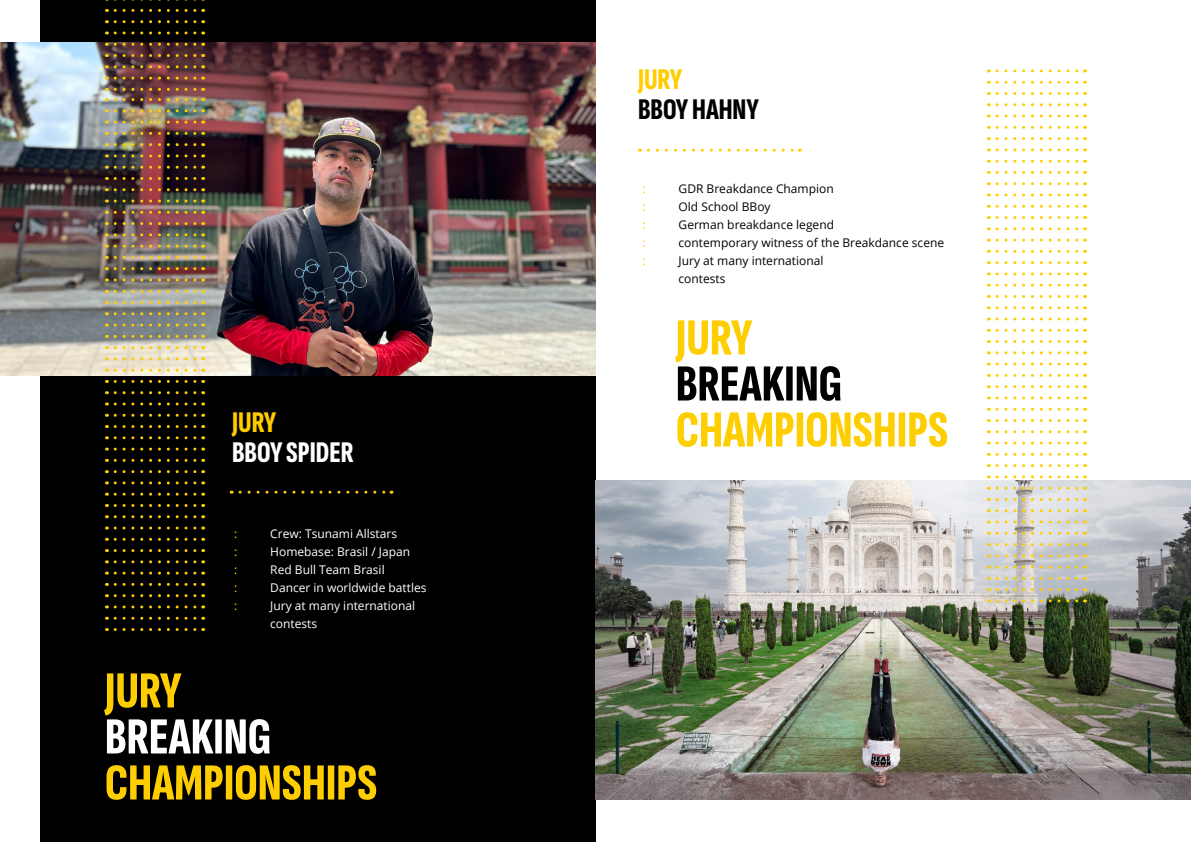
<style>
.page{position:relative;width:1191px;height:842px;background:#fff}
.page>*{position:absolute;margin:0;border:0;box-sizing:border-box;transform-origin:0 0}
.t1{font:extra-condensed 52px "Sofia Sans";color:#ffce00}
.t2{font:extra-condensed 52px "Sofia Sans";color:#000}
.t3{font:extra-condensed 52px "Sofia Sans";color:#fff}
.t4{font:extra-condensed 30px "Sofia Sans";color:#fff}
.t5{font:extra-condensed 30px "Sofia Sans";color:#000}
.t6{font:extra-condensed 30px "Sofia Sans";color:#fc0}
.t7{font:12px/18px "Open Sans";color:#000}
.t8{font:12px/18px "Open Sans";color:#fff}
.t9{font:12px "Open Sans";color:#fc0}
</style>
<div class="page">
<div style="left:40px;top:0;width:555px;height:842px;background:#000"></div>
<img style="left:0;top:43px;width:595px;height:332px">
<img style="left:595px;top:480px;width:596px;height:319px">
<svg style="left:115px;top:628px;width:89px;height:3px"></svg>
<svg style="left:115px;top:617px;width:89px;height:3px"></svg>
<svg style="left:115px;top:605px;width:89px;height:3px"></svg>
<svg style="left:115px;top:594px;width:89px;height:3px"></svg>
<svg style="left:115px;top:583px;width:89px;height:3px"></svg>
<svg style="left:115px;top:572px;width:89px;height:3px"></svg>
<svg style="left:115px;top:560px;width:89px;height:3px"></svg>
<svg style="left:115px;top:549px;width:89px;height:3px"></svg>
<svg style="left:115px;top:538px;width:89px;height:3px"></svg>
<svg style="left:115px;top:526px;width:89px;height:3px"></svg>
<svg style="left:115px;top:515px;width:89px;height:3px"></svg>
<svg style="left:115px;top:504px;width:89px;height:3px"></svg>
<svg style="left:115px;top:493px;width:89px;height:3px"></svg>
<svg style="left:115px;top:481px;width:89px;height:3px"></svg>
<svg style="left:115px;top:470px;width:89px;height:3px"></svg>
<svg style="left:115px;top:459px;width:89px;height:3px"></svg>
<svg style="left:115px;top:448px;width:89px;height:3px"></svg>
<svg style="left:115px;top:436px;width:89px;height:3px"></svg>
<svg style="left:115px;top:425px;width:89px;height:3px"></svg>
<svg style="left:115px;top:414px;width:89px;height:3px"></svg>
<svg style="left:115px;top:402px;width:89px;height:3px"></svg>
<svg style="left:115px;top:391px;width:89px;height:3px"></svg>
<svg style="left:115px;top:380px;width:89px;height:3px"></svg>
<svg style="left:115px;top:369px;width:89px;height:3px"></svg>
<svg style="left:115px;top:357px;width:89px;height:3px"></svg>
<svg style="left:115px;top:346px;width:89px;height:3px"></svg>
<svg style="left:115px;top:335px;width:89px;height:3px"></svg>
<svg style="left:115px;top:324px;width:89px;height:3px"></svg>
<svg style="left:115px;top:312px;width:89px;height:3px"></svg>
<svg style="left:115px;top:301px;width:89px;height:3px"></svg>
<svg style="left:115px;top:290px;width:89px;height:3px"></svg>
<svg style="left:115px;top:278px;width:89px;height:3px"></svg>
<svg style="left:115px;top:267px;width:89px;height:3px"></svg>
<svg style="left:115px;top:256px;width:89px;height:3px"></svg>
<svg style="left:115px;top:245px;width:89px;height:3px"></svg>
<svg style="left:115px;top:233px;width:89px;height:3px"></svg>
<svg style="left:115px;top:222px;width:89px;height:3px"></svg>
<svg style="left:115px;top:211px;width:89px;height:3px"></svg>
<svg style="left:115px;top:200px;width:89px;height:3px"></svg>
<svg style="left:115px;top:188px;width:89px;height:3px"></svg>
<svg style="left:115px;top:177px;width:89px;height:3px"></svg>
<svg style="left:115px;top:166px;width:89px;height:3px"></svg>
<svg style="left:115px;top:154px;width:89px;height:3px"></svg>
<svg style="left:115px;top:143px;width:89px;height:3px"></svg>
<svg style="left:115px;top:132px;width:89px;height:3px"></svg>
<svg style="left:115px;top:121px;width:89px;height:3px"></svg>
<svg style="left:115px;top:109px;width:89px;height:3px"></svg>
<svg style="left:115px;top:98px;width:89px;height:3px"></svg>
<svg style="left:115px;top:88px;width:89px;height:3px"></svg>
<svg style="left:115px;top:77px;width:89px;height:3px"></svg>
<svg style="left:115px;top:65px;width:89px;height:3px"></svg>
<svg style="left:115px;top:54px;width:89px;height:3px"></svg>
<svg style="left:115px;top:43px;width:89px;height:3px"></svg>
<svg style="left:115px;top:31px;width:89px;height:3px"></svg>
<svg style="left:115px;top:20px;width:89px;height:3px"></svg>
<svg style="left:115px;top:9px;width:89px;height:3px"></svg>
<svg style="left:115px;top:0;width:89px;height:1px"></svg>
<svg style="left:997px;top:599px;width:88px;height:3px"></svg>
<svg style="left:997px;top:588px;width:88px;height:3px"></svg>
<svg style="left:997px;top:577px;width:88px;height:3px"></svg>
<svg style="left:997px;top:566px;width:88px;height:3px"></svg>
<svg style="left:997px;top:554px;width:88px;height:3px"></svg>
<svg style="left:997px;top:543px;width:88px;height:3px"></svg>
<svg style="left:997px;top:532px;width:88px;height:3px"></svg>
<svg style="left:997px;top:520px;width:88px;height:3px"></svg>
<svg style="left:997px;top:509px;width:88px;height:3px"></svg>
<svg style="left:997px;top:498px;width:88px;height:3px"></svg>
<svg style="left:997px;top:487px;width:88px;height:3px"></svg>
<svg style="left:997px;top:475px;width:88px;height:3px"></svg>
<svg style="left:997px;top:464px;width:88px;height:3px"></svg>
<svg style="left:997px;top:453px;width:88px;height:3px"></svg>
<svg style="left:997px;top:442px;width:88px;height:3px"></svg>
<svg style="left:997px;top:430px;width:88px;height:3px"></svg>
<svg style="left:997px;top:419px;width:88px;height:3px"></svg>
<svg style="left:997px;top:408px;width:88px;height:3px"></svg>
<svg style="left:997px;top:396px;width:88px;height:3px"></svg>
<svg style="left:997px;top:385px;width:88px;height:3px"></svg>
<svg style="left:997px;top:374px;width:88px;height:3px"></svg>
<svg style="left:997px;top:363px;width:88px;height:3px"></svg>
<svg style="left:997px;top:351px;width:88px;height:3px"></svg>
<svg style="left:997px;top:340px;width:88px;height:3px"></svg>
<svg style="left:997px;top:329px;width:88px;height:3px"></svg>
<svg style="left:997px;top:317px;width:88px;height:3px"></svg>
<svg style="left:997px;top:306px;width:88px;height:3px"></svg>
<svg style="left:997px;top:295px;width:88px;height:3px"></svg>
<svg style="left:997px;top:284px;width:88px;height:3px"></svg>
<svg style="left:997px;top:272px;width:88px;height:3px"></svg>
<svg style="left:997px;top:261px;width:88px;height:3px"></svg>
<svg style="left:997px;top:250px;width:88px;height:3px"></svg>
<svg style="left:997px;top:239px;width:88px;height:3px"></svg>
<svg style="left:997px;top:227px;width:88px;height:3px"></svg>
<svg style="left:997px;top:216px;width:88px;height:3px"></svg>
<svg style="left:997px;top:205px;width:88px;height:3px"></svg>
<svg style="left:997px;top:193px;width:88px;height:3px"></svg>
<svg style="left:997px;top:182px;width:88px;height:3px"></svg>
<svg style="left:997px;top:171px;width:88px;height:3px"></svg>
<svg style="left:997px;top:160px;width:88px;height:3px"></svg>
<svg style="left:997px;top:148px;width:88px;height:3px"></svg>
<svg style="left:997px;top:137px;width:88px;height:3px"></svg>
<svg style="left:997px;top:126px;width:88px;height:3px"></svg>
<svg style="left:997px;top:115px;width:88px;height:3px"></svg>
<svg style="left:997px;top:103px;width:88px;height:3px"></svg>
<svg style="left:997px;top:92px;width:88px;height:3px"></svg>
<svg style="left:997px;top:81px;width:88px;height:3px"></svg>
<svg style="left:997px;top:69px;width:88px;height:3px"></svg>
<svg style="left:240px;top:491px;width:152px;height:3px"></svg>
<svg style="left:648px;top:149px;width:152px;height:3px"></svg>
<h2 class="t6" style="left:232px;top:406px;width:46px">JURY</h2>
<h2 class="t4" style="left:232px;top:436px;width:123px">BBOY SPIDER</h2>
<p class="t9" style="left:234px;top:526px;width:5px">:</p>
<p class="t8" style="left:270px;top:524px;width:128px">Crew: Tsunami Allstars</p>
<p class="t9" style="left:234px;top:544px;width:5px">:</p>
<p class="t8" style="left:270px;top:542px;width:141px">Homebase: Brasil / Japan</p>
<p class="t9" style="left:234px;top:562px;width:5px">:</p>
<p class="t8" style="left:270px;top:560px;width:116px">Red Bull Team Brasil</p>
<p class="t9" style="left:234px;top:580px;width:5px">:</p>
<p class="t8" style="left:270px;top:578px;width:158px">Dancer in worldwide battles</p>
<p class="t9" style="left:234px;top:598px;width:5px">:</p>
<p class="t8" style="left:270px;top:596px;width:146px">Jury at many international contests</p>
<h1 class="t1" style="left:105px;top:662px;width:78px">JURY</h1>
<h1 class="t3" style="left:105px;top:708px;width:168px">BREAKING</h1>
<h1 class="t1" style="left:105px;top:754px;width:274px">CHAMPIONSHIPS</h1>
<h2 class="t6" style="left:638px;top:63px;width:46px">JURY</h2>
<h2 class="t5" style="left:638px;top:93px;width:122px">BBOY HAHNY</h2>
<p class="t9" style="left:642px;top:181px;width:5px">:</p>
<p class="t7" style="left:678px;top:180px;width:157px">GDR Breakdance Champion</p>
<p class="t9" style="left:642px;top:199px;width:5px">:</p>
<p class="t7" style="left:678px;top:198px;width:94px">Old School BBoy</p>
<p class="t9" style="left:642px;top:217px;width:5px">:</p>
<p class="t7" style="left:678px;top:216px;width:157px">German breakdance legend</p>
<p class="t9" style="left:642px;top:235px;width:5px">:</p>
<p class="t7" style="left:678px;top:234px;width:267px">contemporary witness of the Breakdance scene</p>
<p class="t9" style="left:642px;top:253px;width:5px">:</p>
<p class="t7" style="left:678px;top:252px;width:146px">Jury at many international contests</p>
<h1 class="t1" style="left:676px;top:309px;width:78px">JURY</h1>
<h1 class="t2" style="left:676px;top:355px;width:168px">BREAKING</h1>
<h1 class="t1" style="left:676px;top:401px;width:274px">CHAMPIONSHIPS</h1>
</div>
